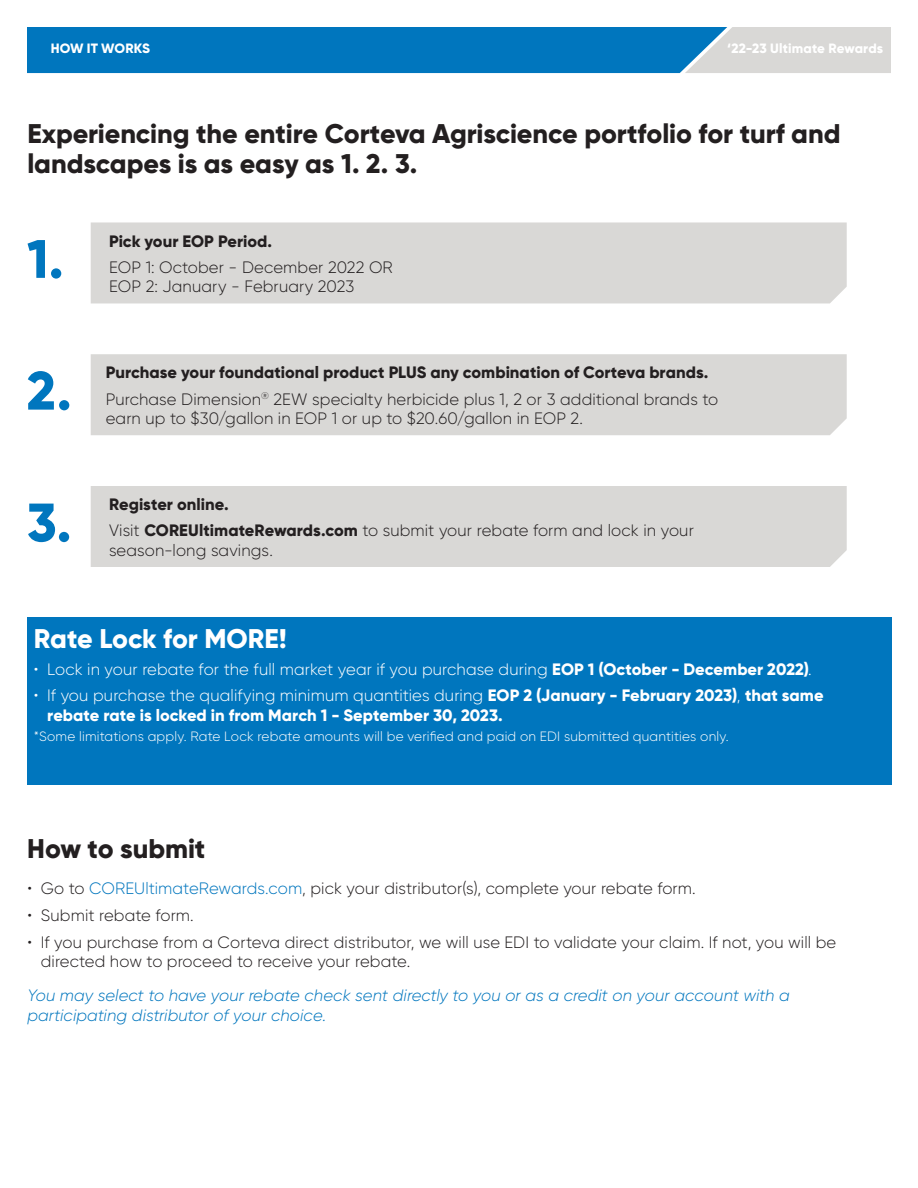
<style>
.page{position:relative;width:918px;height:1188px;background:#fff}
.page>*{position:absolute;margin:0;border:0;box-sizing:border-box;transform-origin:0 0}
.t1{font:800 54px "Gilroy";color:#0076be}
.t2{font:800 27px/30px "Gilroy";letter-spacing:-.005em;color:#231f20}
.t3{font:800 27px "Gilroy";color:#fff}
.t4{font:300 16.5px/26.2px "Gilroy";letter-spacing:.005em;color:#231f20}
.t5{font:800 16.5px/19.8px "Gilroy";color:#fff}
.t6{font:italic 300 16.5px/19.8px "Gilroy";letter-spacing:.005em;color:#0076be}
.t7{font:300 16.5px "Gilroy";letter-spacing:.005em;color:#fff}
.t8{font:800 16.5px "Gilroy";color:#231f20}
.t9{font:300 13.5px "Gilroy";letter-spacing:.015em;color:#fff}
.t10{font:800 13.5px "Gilroy";letter-spacing:.01em;color:#fff}
.s1{font-weight:800}
.s2{font-weight:300}
.s3{color:#0076be}
</style>
<div class="page">
<div style="left:27px;top:618px;width:864px;height:167px;background:#0076be"></div>
<svg style="left:27px;top:27px;width:864px;height:46px;background:#2e8bc3"></svg>
<div style="left:91px;top:222px;width:756px;height:81px;background:#d9d8d6"></div>
<div style="left:91px;top:354px;width:756px;height:81px;background:#d9d8d6"></div>
<div style="left:91px;top:486px;width:756px;height:81px;background:#d9d8d6"></div>
<p class="t10" style="left:51px;top:42px;width:101px">HOW IT WORKS</p>
<p class="t10" style="left:727px;top:42px;width:157px">‘22-23 Ultimate Rewards</p>
<h2 class="t2" style="left:27px;top:120px;width:815px">Experiencing the entire Corteva Agriscience portfolio for turf and landscapes is as easy as 1. 2. 3.</h2>
<h1 class="t1" style="left:27px;top:235px;width:38px">1.</h1>
<h1 class="t1" style="left:27px;top:366px;width:46px">2.</h1>
<h1 class="t1" style="left:27px;top:498px;width:46px">3.</h1>
<p class="t8" style="left:109px;top:234px;width:164px">Pick your EOP Period.</p>
<p class="t4" style="left:109px;top:258px;width:285px;line-height:19.5px">EOP 1: October - December 2022 OR<br>EOP 2: January - February 2023</p>
<p class="t4" style="left:106px;top:360px;width:614px"><span class="s1">Purchase your foundational product PLUS any combination of Corteva brands.<br></span>Purchase Dimension<sup>®</sup> 2EW specialty herbicide plus 1, 2 or 3 additional brands to</p>
<p class="t4" style="left:106px;top:406px;width:479px">earn up to $30/gallon in EOP 1 or up to $20.60/gallon in EOP 2.</p>
<p class="t4" style="left:109px;top:492px;width:586px"><span class="s1">Register online.<br></span>Visit <span class="s1">COREUltimateRewards.com</span> to submit your rebate form and lock in your</p>
<p class="t4" style="left:109px;top:538px;width:165px">season-long savings.</p>
<h2 class="t3" style="left:34px;top:627px;width:254px">Rate Lock for MORE!</h2>
<p class="t7" style="left:34px;top:661px;width:780px">• Lock in your rebate for the full market year if you purchase during <span class="s1">EOP 1 (October - December 2022)</span>.</p>
<p class="t5" style="left:47px;top:686px;width:778px;text-indent:-13px"><span class="s2">• If you purchase the qualifying minimum quantities during</span> EOP 2 (January - February 2023)<span class="s2">,</span> that same rebate rate is locked in from March 1 - September 30, 2023.</p>
<p class="t9" style="left:34px;top:730px;width:697px">*Some limitations apply. Rate Lock rebate amounts will be verified and paid on EDI submitted quantities only.</p>
<h2 class="t2" style="left:27px;top:835px;width:180px">How to submit</h2>
<p class="t4" style="left:27px;top:876px;width:670px">• Go to <span class="s3">COREUltimateRewards.com</span>, pick your distributor(s), complete your rebate form.</p>
<p class="t4" style="left:27px;top:903px;width:168px">• Submit rebate form.</p>
<p class="t4" style="left:41px;top:933px;width:797px;line-height:19.8px;text-indent:-13px">• If you purchase from a Corteva direct distributor, we will use EDI to validate your claim. If not, you will be directed how to proceed to receive your rebate.</p>
<p class="t6" style="left:27px;top:987px;width:764px">You may select to have your rebate check sent directly to you or as a credit on your account with a participating distributor of your choice.</p>
</div>
